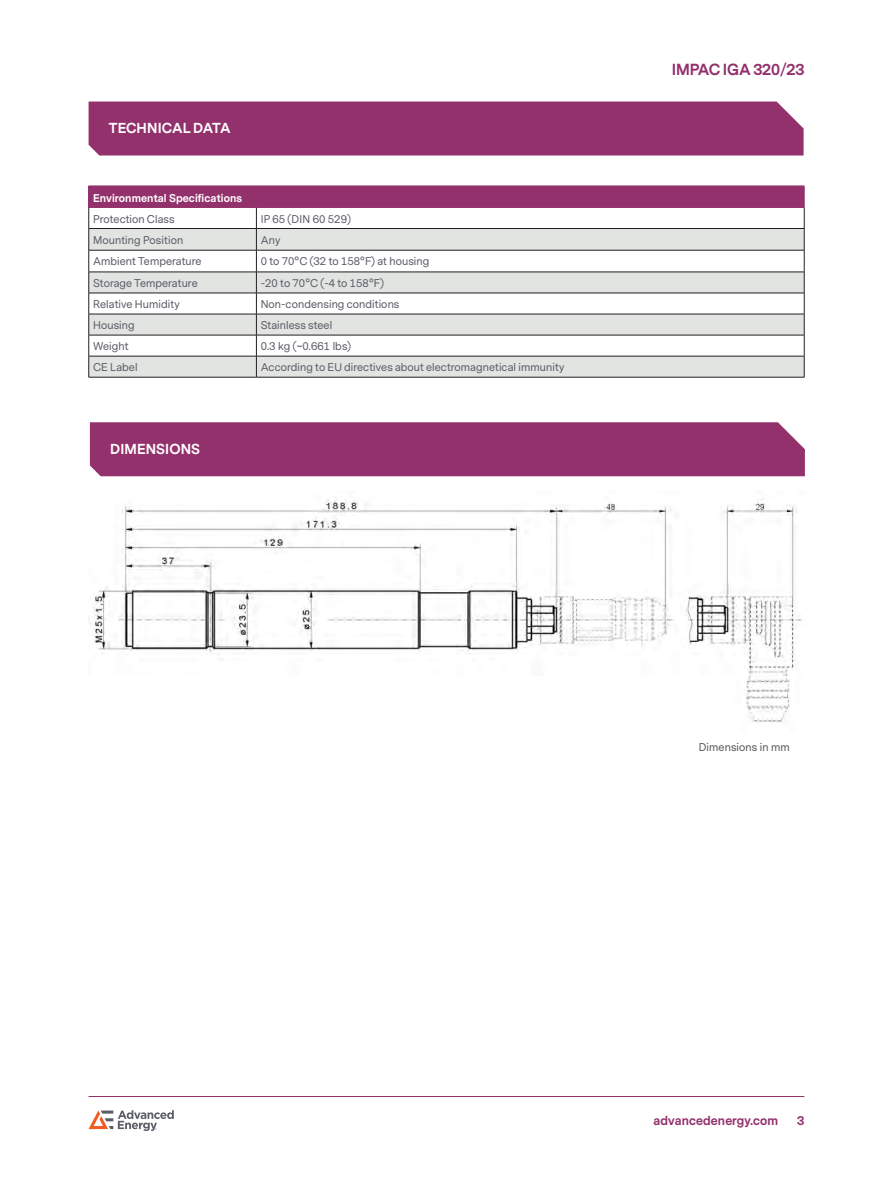
<style>
.page{position:relative;width:893px;height:1188px;background:#fff}
.page>*{position:absolute;margin:0;border:0;box-sizing:border-box;transform-origin:0 0}
.t1{font:700 15px "Messina Sans";letter-spacing:-.01em;color:#93316c}
.Heading_1{font:700 13.5px "Messina Sans";letter-spacing:.01em;color:#fff}
.t2{font:700 12px "Messina Sans";letter-spacing:.01em;color:#93316c}
.table_text{font:10.5px "Messina Sans";letter-spacing:.01em;color:#5a5c66}
.table_head_reverse{font:700 10.5px "Messina Sans";letter-spacing:.01em;color:#fff}
.t3{font:10.5px "Messina Sans";letter-spacing:.01em;color:#57585a}
</style>
<div class="page">
<hr style="left:89px;top:1096px;width:715px;height:1px;background:#93316c">
<svg style="left:89px;top:1110px;width:85px;height:21px"></svg>
<div style="left:90px;top:422px;width:715px;height:54px;background:#93316c"></div>
<div style="left:89px;top:102px;width:715px;height:54px;background:#93316c"></div>
<div style="left:89px;top:186px;width:715px;height:21px;background:#93316c"></div>
<svg style="left:89px;top:229px;width:715px;height:148px;fill:#e2e4e2"></svg>
<svg style="left:257px;top:273px;width:547px;height:104px;fill:#e2e4e2"></svg>
<hr style="left:89px;top:207px;width:167px;height:1px;background:#93316c">
<hr style="left:256px;top:207px;width:548px;height:1px;background:#93316c">
<hr style="left:89px;top:228px;width:167px;height:1px;background:#231f20">
<hr style="left:256px;top:228px;width:548px;height:1px;background:#231f20">
<hr style="left:89px;top:250px;width:167px;height:1px;background:#231f20">
<hr style="left:256px;top:250px;width:548px;height:1px;background:#231f20">
<hr style="left:89px;top:272px;width:167px;height:1px;background:#231f20">
<hr style="left:256px;top:272px;width:548px;height:1px;background:#231f20">
<hr style="left:89px;top:293px;width:167px;height:1px;background:#231f20">
<hr style="left:256px;top:293px;width:548px;height:1px;background:#231f20">
<hr style="left:89px;top:314px;width:167px;height:1px;background:#231f20">
<hr style="left:256px;top:314px;width:548px;height:1px;background:#231f20">
<hr style="left:89px;top:335px;width:167px;height:1px;background:#231f20">
<hr style="left:256px;top:335px;width:548px;height:1px;background:#231f20">
<hr style="left:89px;top:356px;width:167px;height:1px;background:#231f20">
<svg style="left:88px;top:186px;width:1px;height:191px"></svg>
<hr style="left:256px;top:356px;width:548px;height:1px;background:#231f20">
<svg style="left:256px;top:208px;width:1px;height:169px"></svg>
<svg style="left:804px;top:186px;width:1px;height:191px"></svg>
<hr style="left:89px;top:377px;width:167px;height:1px;background:#231f20">
<hr style="left:256px;top:377px;width:548px;height:1px;background:#231f20">
<img style="left:90px;top:497px;width:712px;height:225px">
<p class="Heading_1" style="left:109px;top:119px;width:123px">TECHNICAL DATA</p>
<p class="table_head_reverse" style="left:93px;top:190px;width:151px">Environmental Specifications</p>
<p class="table_text" style="left:93px;top:212px;width:83px">Protection Class</p>
<p class="table_text" style="left:261px;top:212px;width:92px">IP 65 (DIN 60 529)</p>
<p class="table_text" style="left:93px;top:233px;width:92px">Mounting Position</p>
<p class="table_text" style="left:261px;top:233px;width:21px">Any</p>
<p class="table_text" style="left:93px;top:255px;width:110px">Ambient Temperature</p>
<p class="table_text" style="left:261px;top:255px;width:170px">0 to 70°C (32 to 158°F) at housing</p>
<p class="table_text" style="left:93px;top:276px;width:106px">Storage Temperature</p>
<p class="table_text" style="left:261px;top:276px;width:125px">-20 to 70°C (-4 to 158°F)</p>
<p class="table_text" style="left:93px;top:297px;width:88px">Relative Humidity</p>
<p class="table_text" style="left:261px;top:297px;width:140px">Non-condensing conditions</p>
<p class="table_text" style="left:93px;top:318px;width:43px">Housing</p>
<p class="table_text" style="left:261px;top:318px;width:73px">Stainless steel</p>
<p class="table_text" style="left:93px;top:339px;width:37px">Weight</p>
<p class="table_text" style="left:261px;top:339px;width:92px">0.3 kg (~0.661 lbs)</p>
<p class="table_text" style="left:93px;top:360px;width:46px">CE Label</p>
<p class="table_text" style="left:261px;top:360px;width:305px">According to EU directives about electromagnetical immunity</p>
<p class="Heading_1" style="left:110px;top:439px;width:91px">DIMENSIONS</p>
<h1 class="t1" style="left:672px;top:59px;width:134px">IMPAC IGA 320/23</h1>
<p class="t3" style="left:699px;top:740px;width:92px">Dimensions in mm</p>
<p class="t2" style="left:653px;top:1113px;width:126px">advancedenergy.com</p>
<p class="t2" style="left:797px;top:1113px;width:9px">3</p>
</div>
